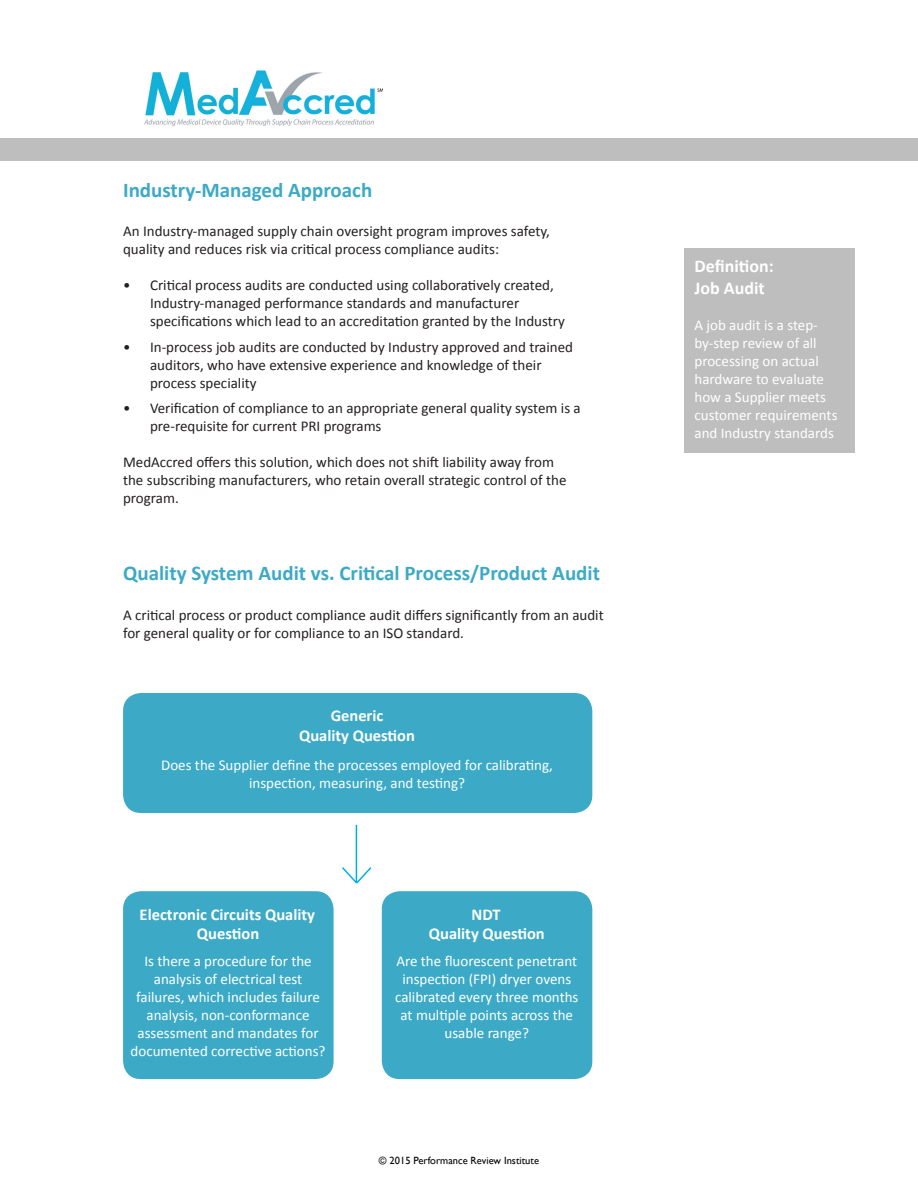
<style>
.page{position:relative;width:918px;height:1188px;background:#fff}
.page>*{position:absolute;margin:0;border:0;box-sizing:border-box;transform-origin:0 0}
.t1{font:700 21px "Calibri";color:#3caac6}
.t2{font:700 18px/21.6px "Calibri";color:#fff}
.t3{font:700 16.5px/19.8px "Calibri";color:#fff;text-align:center}
.t4{font:15px/18px "Calibri";color:#231f20}
.t5{font:15px/18px "Calibri";color:#fff;text-align:center}
.t6{font:10.5px "Gill Sans";color:#040503}
</style>
<div class="page">
<img style="left:144px;top:70px;width:239px;height:56px">
<div style="left:0;top:138px;width:918px;height:23px;background:#bfbebe"></div>
<div style="left:123px;top:693px;width:469px;height:120px;background:#3caac6;border-radius:18px"></div>
<div style="left:123px;top:891px;width:211px;height:188px;background:#3caac6;border-radius:18px"></div>
<div style="left:382px;top:891px;width:210px;height:188px;background:#3caac6;border-radius:18px"></div>
<hr style="left:356px;top:825px;width:1px;height:58px;background:#00aeef">
<svg style="left:342px;top:865px;width:30px;height:19px"></svg>
<div style="left:684px;top:248px;width:171px;height:205px;background:#bfbebe"></div>
<h1 class="t1" style="left:123px;top:176px;width:251px">Industry-Managed Approach</h1>
<p class="t4" style="left:123px;top:222px;width:428px">An Industry-managed supply chain oversight program improves safety, quality and reduces risk via critical process compliance audits:</p>
<p class="t4" style="left:150px;top:276px;width:416px;text-indent:-27px">• Critical process audits are conducted using collaboratively created,<br>Industry-managed performance standards and manufacturer specifications which lead to an accreditation granted by the Industry</p>
<p class="t4" style="left:150px;top:338px;width:425px;text-indent:-27px">• In-process job audits are conducted by Industry approved and trained auditors, who have extensive experience and knowledge of their process speciality</p>
<p class="t4" style="left:150px;top:399px;width:432px;text-indent:-27px">• Verification of compliance to an appropriate general quality system is a pre-requisite for current PRI programs</p>
<p class="t4" style="left:123px;top:453px;width:445px">MedAccred offers this solution, which does not shift liability away from the subscribing manufacturers, who retain overall strategic control of the program.</p>
<h1 class="t1" style="left:123px;top:560px;width:478px">Quality System Audit vs. Critical Process/Product Audit</h1>
<p class="t4" style="left:123px;top:606px;width:482px">A critical process or product compliance audit differs significantly from an audit for general quality or for compliance to an ISO standard.</p>
<p class="t3" style="left:299px;top:706px;width:117px">Generic<br>Quality Question</p>
<p class="t5" style="left:161px;top:756px;width:393px">Does the Supplier define the processes employed for calibrating, inspection, measuring, and testing?</p>
<p class="t3" style="left:140px;top:904px;width:177px">Electronic Circuits Quality<br>Question</p>
<p class="t5" style="left:131px;top:953px;width:196px">Is there a procedure for the analysis of electrical test failures, which includes failure analysis, non-conformance assessment and mandates for documented corrective actions?</p>
<p class="t3" style="left:429px;top:904px;width:117px">NDT<br>Quality Question</p>
<p class="t5" style="left:395px;top:953px;width:185px">Are the fluorescent penetrant inspection (FPI) dryer ovens calibrated every three months at multiple points across the usable range?</p>
<p class="t6" style="left:379px;top:1154px;width:162px">© 2015 Performance Review Institute</p>
<p class="t2" style="left:694px;top:256px;width:81px">Definition:<br>Job Audit</p>
<p class="t5" style="left:694px;top:316px;width:145px;text-align:left">A job audit is a step&shy;by-step review of all processing on actual hardware to evaluate how a Supplier meets customer requirements and Industry standards</p>
</div>
